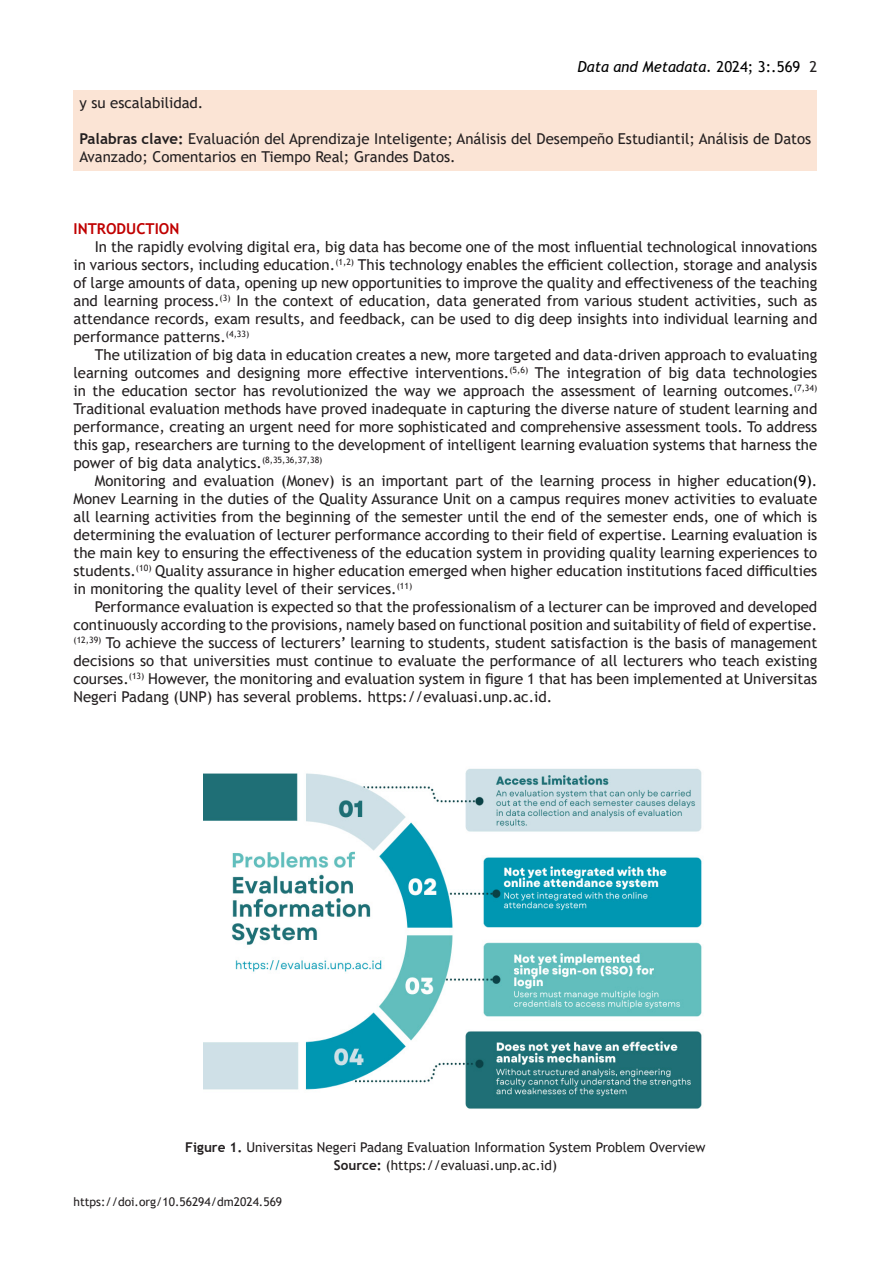
<style>
.page{position:relative;width:893px;height:1263px;background:#fff}
.page>*{position:absolute;margin:0;border:0;box-sizing:border-box;transform-origin:0 0}
.t1{font:15px/18px "Trebuchet MS";color:#231f20;text-align:justify}
.t2{font:italic 15px "Trebuchet MS";color:#000}
.t3{font:700 15px "Trebuchet MS";color:#c00000}
.t4{font:13.5px/18px "Trebuchet MS";color:#231f20;text-align:center}
.t5{font:12px "Trebuchet MS";color:#231f20}
.s1{font-style:normal}
.s2{font-style:normal;color:#231f20}
.s3{font-weight:700}
.s4{color:#000}
</style>
<div class="page">
<div style="left:74px;top:90px;width:743px;height:80px;background:#fbe4d5"></div>
<img style="left:203px;top:768px;width:499px;height:341px">
<p class="t2" style="left:578px;top:58px;width:241px">Data and Metadata. <span class="s1">2024; 3:.569</span> <span class="s2">2</span></p>
<p class="t1" style="left:80px;top:94px;width:125px">y su escalabilidad.</p>
<p class="t1" style="left:80px;top:130px;width:733px"><span class="s3">Palabras clave:</span> Evaluación del Aprendizaje Inteligente; Análisis del Desempeño Estudiantil; Análisis de Datos<br>Avanzado; Comentarios en Tiempo Real; Grandes Datos.</p>
<p class="t3" style="left:74px;top:219px;width:107px">INTRODUCTION</p>
<p class="t1" style="left:74px;top:238px;width:745px;text-indent:21px">In the rapidly evolving digital era, big data has become one of the most influential technological innovations in various sectors, including education.<sup>(1,2)</sup> This technology enables the efficient collection, storage and analysis of large amounts of data, opening up new opportunities to improve the quality and effectiveness of the teaching and learning process.<sup>(3)</sup> In the context of education, data generated from various student activities, such as attendance records, exam results, and feedback, can be used to dig deep insights into individual learning and performance patterns.<sup>(4,33)</sup></p>
<p class="t1" style="left:74px;top:346px;width:745px;text-indent:21px">The utilization of big data in education creates a new, more targeted and data-driven approach to evaluating learning outcomes and designing more effective interventions.<sup>(5,6)</sup> The integration of big data technologies in the education sector has revolutionized the way we approach the assessment of learning outcomes.<sup>(7,34)<br></sup>Traditional evaluation methods have proved inadequate in capturing the diverse nature of student learning and performance, creating an urgent need for more sophisticated and comprehensive assessment tools. To address this gap, researchers are turning to the development of intelligent learning evaluation systems that harness the power of big data analytics.<sup>(8,35,36,37,38)</sup></p>
<p class="t1" style="left:74px;top:472px;width:745px;text-indent:21px">Monitoring and evaluation (Monev) is an important part of the learning process in higher education<span class="s4">(9)</span>.<br>Monev Learning in the duties of the Quality Assurance Unit on a campus requires monev activities to evaluate all learning activities from the beginning of the semester until the end of the semester ends, one of which is determining the evaluation of lecturer performance according to their field of expertise. Learning evaluation is the main key to ensuring the effectiveness of the education system in providing quality learning experiences to students.<sup>(10)</sup> Quality assurance in higher education emerged when higher education institutions faced difficulties in monitoring the quality level of their services.<sup>(11)</sup></p>
<p class="t1" style="left:74px;top:598px;width:745px;text-indent:21px">Performance evaluation is expected so that the professionalism of a lecturer can be improved and developed continuously according to the provisions, namely based on functional position and suitability of field of expertise. <sup>(12,39)</sup> To achieve the success of lecturers’ learning to students, student satisfaction is the basis of management decisions so that universities must continue to evaluate the performance of all lecturers who teach existing courses.<sup>(13)</sup> However, the monitoring and evaluation system in figure 1 that has been implemented at Universitas Negeri Padang (UNP) has several problems. https://evaluasi.unp.ac.id.</p>
<p class="t4" style="left:185px;top:1138px;width:522px"><span class="s3">Figure 1.</span> Universitas Negeri Padang Evaluation Information System Problem Overview<br><span class="s3">Source:</span> (https://evaluasi.unp.ac.id)</p>
<p class="t5" style="left:74px;top:1194px;width:210px">https://doi.org/10.56294/dm2024.569</p>
</div>
